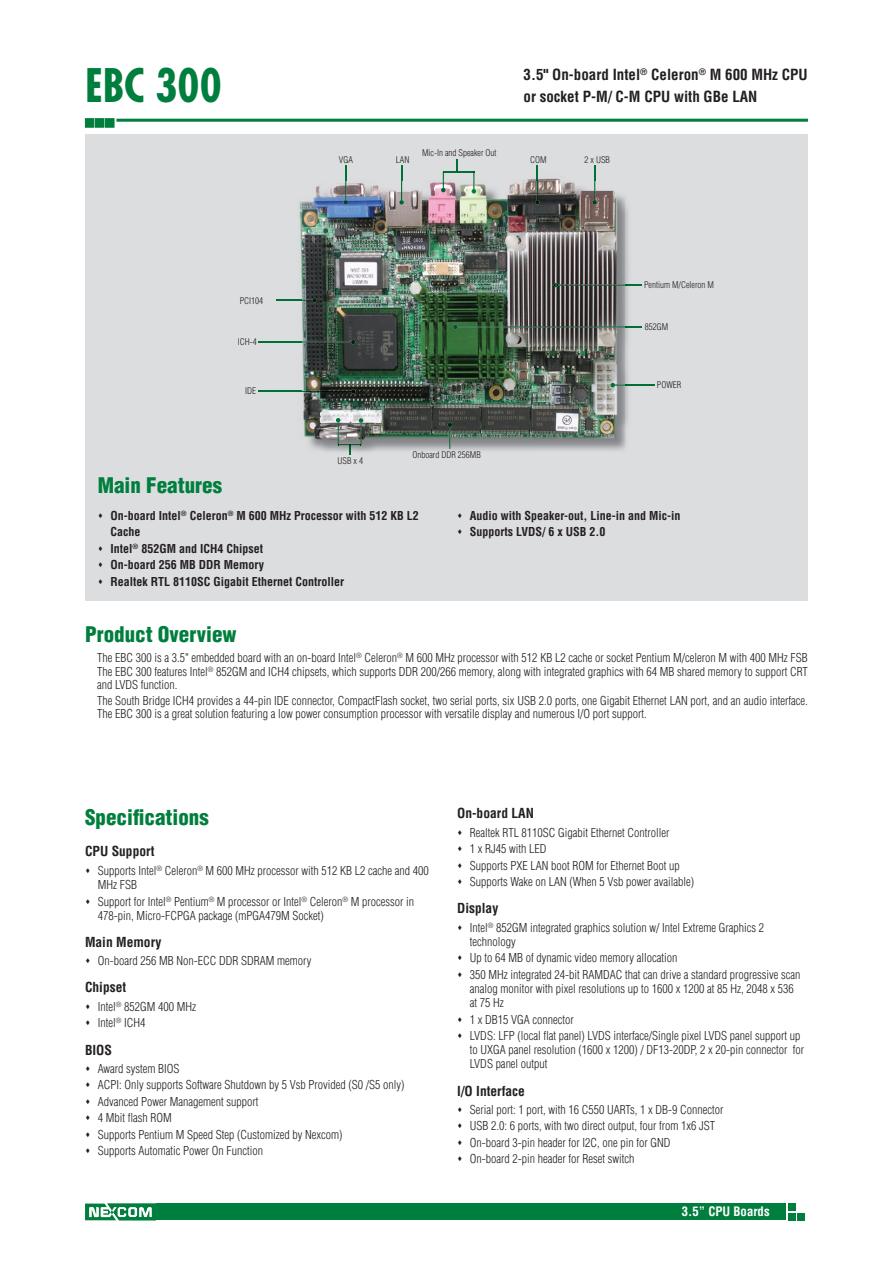
<style>
.page{position:relative;width:893px;height:1263px;background:#fff}
.page>*{position:absolute;margin:0;border:0;box-sizing:border-box;transform-origin:0 0}
.t1{font:700 condensed 45px "Futura";color:#007e3d}
.t2{font:900 condensed 21px "Helvetica";color:#007e3d}
.t3{font:700 condensed 15px/22.5px "Helvetica";color:#231f20}
.t4{font:700 condensed 13.5px "Helvetica";color:#231f20}
.t5{font:700 condensed 12.75px "Helvetica";color:#fff}
.t6{font:300 condensed 12px/16.4px "Helvetica";color:#231f20}
.t7{font:700 condensed 12px/16.5px "Helvetica";color:#231f20}
.t8{font:300 condensed 9px "Helvetica";color:#231f20}
</style>
<div class="page">
<svg style="left:85px;top:1203px;width:71px;height:17px"></svg>
<div style="left:156px;top:1203px;width:630px;height:17px;background:#007e3d"></div>
<div style="left:788px;top:1203px;width:7px;height:7px;background:#007e3d"></div>
<div style="left:788px;top:1213px;width:7px;height:7px;background:#007e3d"></div>
<div style="left:797px;top:1213px;width:7px;height:7px;background:#007e3d"></div>
<div style="left:85px;top:135px;width:723px;height:466px;background:#dcdddf"></div>
<hr style="left:116px;top:119px;width:692px;height:3px;background:#007e3d">
<div style="left:85px;top:118px;width:9px;height:10px;background:#007e3d;border:1px solid #007e3d"></div>
<div style="left:95px;top:118px;width:9px;height:10px;background:#007e3d;border:1px solid #007e3d"></div>
<div style="left:105px;top:118px;width:9px;height:10px;background:#007e3d;border:1px solid #007e3d"></div>
<img style="left:625px;top:201px;width:17px;height:244px">
<img style="left:299px;top:178px;width:261px;height:40px">
<img style="left:272px;top:218px;width:29px;height:173px">
<img style="left:301px;top:180px;width:324px;height:271px">
<img style="left:625px;top:384px;width:30px;height:2px">
<svg style="left:610px;top:383px;width:15px;height:4px"></svg>
<svg style="left:277px;top:298px;width:40px;height:5px"></svg>
<svg style="left:258px;top:341px;width:14px;height:2px"></svg>
<img style="left:272px;top:341px;width:79px;height:2px">
<svg style="left:351px;top:340px;width:5px;height:4px"></svg>
<svg style="left:258px;top:391px;width:43px;height:1px"></svg>
<img style="left:301px;top:391px;width:50px;height:1px">
<svg style="left:351px;top:389px;width:5px;height:5px"></svg>
<svg style="left:448px;top:423px;width:4px;height:26px"></svg>
<svg style="left:625px;top:326px;width:16px;height:1px"></svg>
<img style="left:458px;top:326px;width:167px;height:1px">
<svg style="left:453px;top:325px;width:5px;height:4px"></svg>
<svg style="left:625px;top:285px;width:16px;height:1px"></svg>
<img style="left:558px;top:285px;width:67px;height:1px">
<svg style="left:553px;top:283px;width:5px;height:4px"></svg>
<svg style="left:343px;top:166px;width:5px;height:39px"></svg>
<svg style="left:535px;top:166px;width:5px;height:39px"></svg>
<svg style="left:399px;top:166px;width:5px;height:39px"></svg>
<svg style="left:592px;top:166px;width:5px;height:39px"></svg>
<svg style="left:441px;top:159px;width:35px;height:35px"></svg>
<svg style="left:336px;top:418px;width:27px;height:36px"></svg>
<h1 class="t1" style="left:85px;top:56px;width:138px">EBC 300</h1>
<p class="t3" style="left:524px;top:63px;width:286px">3.5" On-board Intel<sup>®</sup> Celeron<sup>®</sup> M 600 MHz CPU or socket P-M/ C-M CPU with GBe LAN</p>
<p class="t8" style="left:240px;top:295px;width:25px">PCI104</p>
<p class="t8" style="left:238px;top:336px;width:20px">ICH-4</p>
<p class="t8" style="left:245px;top:386px;width:12px">IDE</p>
<h2 class="t2" style="left:98px;top:472px;width:126px">Main Features</h2>
<p class="t8" style="left:422px;top:147px;width:76px">Mic-In and Speaker Out</p>
<p class="t8" style="left:339px;top:155px;width:16px">VGA</p>
<p class="t8" style="left:396px;top:155px;width:15px">LAN</p>
<p class="t8" style="left:530px;top:155px;width:18px">COM</p>
<p class="t8" style="left:584px;top:155px;width:27px">2 x USB</p>
<p class="t8" style="left:338px;top:455px;width:27px">USB x 4</p>
<p class="t8" style="left:412px;top:450px;width:70px">Onboard DDR 256MB</p>
<p class="t8" style="left:644px;top:280px;width:71px">Pentium M/Celeron M</p>
<p class="t8" style="left:645px;top:322px;width:25px">852GM</p>
<p class="t8" style="left:657px;top:380px;width:26px">POWER</p>
<p class="t7" style="left:111px;top:507px;width:310px">On-board Intel<sup>®</sup> Celeron<sup>®</sup> M 600 MHz Processor with 512 KB L2<br>Cache<br>Intel<sup>®</sup> 852GM and ICH4 Chipset<br>On-board 256 MB DDR Memory<br>Realtek RTL 8110SC Gigabit Ethernet Controller</p>
<p class="t7" style="left:470px;top:507px;width:212px">Audio with Speaker-out, Line-in and Mic-in<br>Supports LVDS/ 6 x USB 2.0</p>
<h2 class="t2" style="left:85px;top:621px;width:153px">Product Overview</h2>
<p class="t6" style="left:97px;top:651px;width:712px;line-height:13.5px;text-align:justify">The EBC 300 is a 3.5" embedded board with an on-board Intel<sup>®</sup> Celeron<sup>®</sup> M 600 MHz processor with 512 KB L2 cache or socket Pentium M/celeron M with 400 MHz FSB The EBC 300 features Intel<sup>®</sup> 852GM and ICH4 chipsets, which supports DDR 200/266 memory, along with integrated graphics with 64 MB shared memory to support CRT and LVDS function.</p>
<p class="t6" style="left:97px;top:693px;width:712px;line-height:13.5px">The South Bridge ICH4 provides a 44-pin IDE connector, CompactFlash socket, two serial ports, six USB 2.0 ports, one Gigabit Ethernet LAN port, and an audio interface.<br>The EBC 300 is a great solution featuring a low power consumption processor with versatile display and numerous I/O port support.</p>
<h2 class="t2" style="left:85px;top:804px;width:125px">Specifications</h2>
<p class="t4" style="left:85px;top:843px;width:71px">CPU Support</p>
<p class="t6" style="left:98px;top:863px;width:333px;line-height:14.2px">Supports Intel<sup>®</sup> Celeron<sup>®</sup> M 600 MHz processor with 512 KB L2 cache and 400<br>MHz FSB</p>
<p class="t6" style="left:98px;top:894px;width:318px;line-height:14.2px">Support for Intel<sup>®</sup> Pentium<sup>®</sup> M processor or Intel<sup>®</sup> Celeron<sup>®</sup> M processor in<br>478-pin, Micro-FCPGA package (mPGA479M Socket)</p>
<p class="t4" style="left:85px;top:934px;width:78px">Main Memory</p>
<p class="t6" style="left:98px;top:953px;width:215px">On-board 256 MB Non-ECC DDR SDRAM memory</p>
<p class="t4" style="left:85px;top:979px;width:43px">Chipset</p>
<p class="t6" style="left:98px;top:998px;width:100px">Intel<sup>®</sup> 852GM 400 MHz<br>Intel<sup>®</sup> ICH4</p>
<p class="t4" style="left:85px;top:1041px;width:29px">BIOS</p>
<p class="t6" style="left:98px;top:1060px;width:308px">Award system BIOS<br>ACPI: Only supports Software Shutdown by 5 Vsb Provided (S0 /S5 only)<br>Advanced Power Management support<br>4 Mbit flash ROM<br>Supports Pentium M Speed Step (Customized by Nexcom)<br>Supports Automatic Power On Function</p>
<p class="t4" style="left:457px;top:805px;width:78px">On-board LAN</p>
<p class="t6" style="left:470px;top:824px;width:226px">Realtek RTL 8110SC Gigabit Ethernet Controller<br>1 x RJ45 with LED<br>Supports PXE LAN boot ROM for Ethernet Boot up Supports Wake on LAN (When 5 Vsb power available)</p>
<p class="t4" style="left:457px;top:900px;width:43px">Display</p>
<p class="t6" style="left:470px;top:920px;width:296px;line-height:14.2px">Intel<sup>®</sup> 852GM integrated graphics solution w/ Intel Extreme Graphics 2 technology</p>
<p class="t6" style="left:470px;top:950px;width:332px">Up to 64 MB of dynamic video memory allocation<br>350 MHz integrated 24-bit RAMDAC that can drive a standard progressive scan</p>
<p class="t6" style="left:470px;top:981px;width:325px;line-height:14.2px">analog monitor with pixel resolutions up to 1600 x 1200 at 85 Hz, 2048 x 536 at 75 Hz</p>
<p class="t6" style="left:470px;top:1011px;width:332px">1 x DB15 VGA connector<br>LVDS: LFP (local flat panel) LVDS interface/Single pixel LVDS panel support up</p>
<p class="t6" style="left:470px;top:1043px;width:336px;line-height:14.2px">to UXGA panel resolution (1600 x 1200) / DF13-20DP, 2 x 20-pin connector for<br>LVDS panel output</p>
<p class="t4" style="left:457px;top:1082px;width:69px">I/O Interface</p>
<p class="t6" style="left:470px;top:1101px;width:255px">Serial port: 1 port, with 16 C550 UARTs, 1 x DB-9 Connector USB 2.0: 6 ports, with two direct output, four from 1x6 JST On-board 3-pin header for I2C, one pin for GND<br>On-board 2-pin header for Reset switch</p>
<p class="t5" style="left:682px;top:1204px;width:89px">3.5” CPU Boards</p>
</div>
